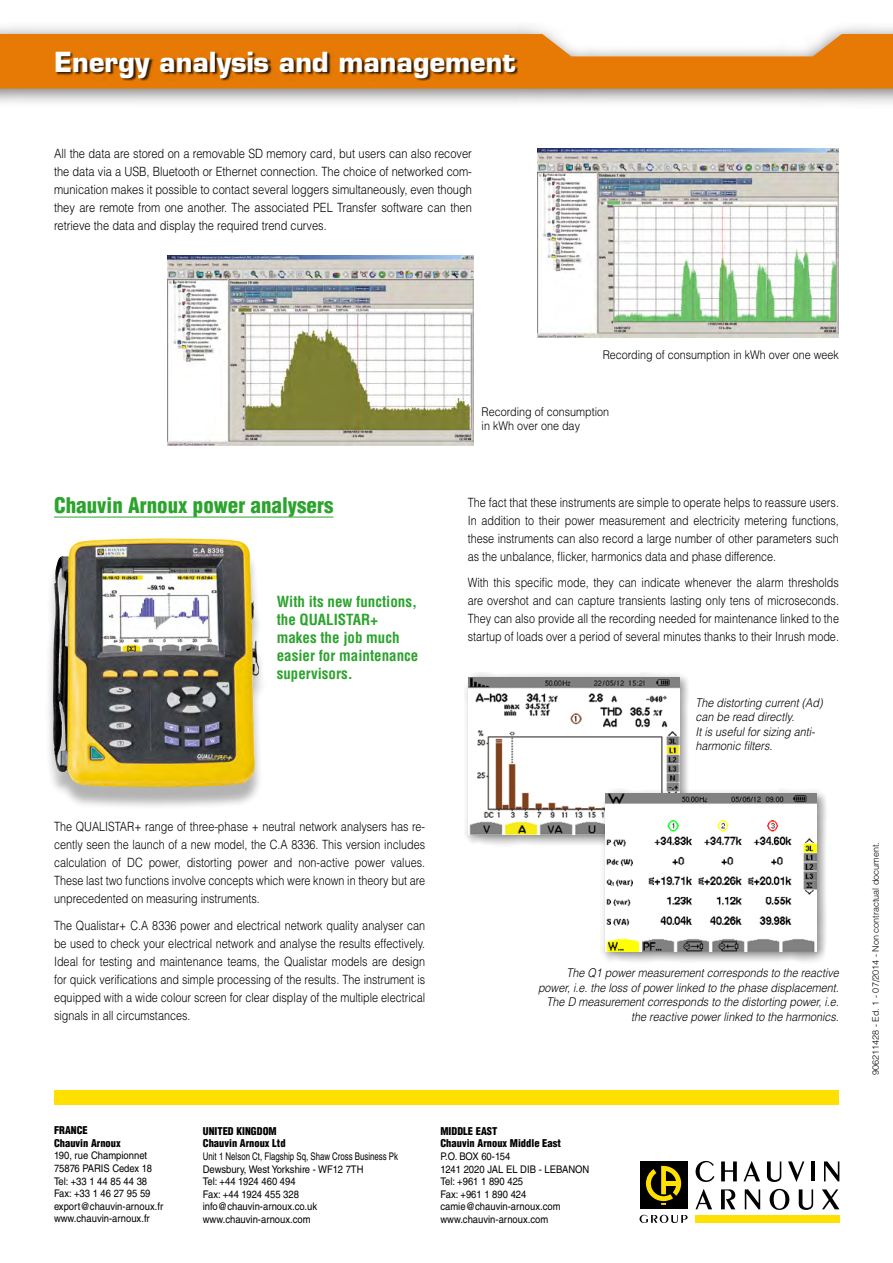
<style>
.page{position:relative;width:893px;height:1263px;background:#fff}
.page>*{position:absolute;margin:0;border:0;box-sizing:border-box;transform-origin:0 0}
.t1{font:700 27px "Eurostile LT Std";color:#fff}
.t2{font:900 condensed 21px "Helvetica LT Std";color:#2ca32d}
.t3{font:700 condensed 15px/18px "Helvetica LT Std";color:#2ca32d}
.t4{font:300 12.75px/18px "Helvetica LT Std";color:#000;text-align:justify;scale:.85 1}
.t5{font:300 12.75px/18px "Helvetica LT Std";color:#000;text-align:justify;scale:.87 1}
.t6{font:italic 300 12px/14.4px "Helvetica LT Std";color:#000;scale:.9 1}
.t7{font:300 12px/14.4px "Helvetica LT Std";color:#000;scale:.9 1}
.t8{font:10.5px/12.6px "Helvetica LT Std";color:#000;scale:.9 1}
.t9{font:10.5px/12.6px "Helvetica LT Std";color:#000;scale:.75 1}
.t10{font:900 condensed 10.5px/12.6px "Helvetica LT Std";color:#000}
.t11{font:300 9px "Helvetica LT Std";color:#000}
</style>
<div class="page">
<div style="left:695px;top:1215px;width:144px;height:8px;background:#ffe000"></div>
<div style="left:640px;top:1161px;width:47px;height:48px;background:#000"></div>
<svg style="left:646px;top:1166px;width:35px;height:39px"></svg>
<svg style="left:696px;top:1161px;width:18px;height:21px"></svg>
<svg style="left:721px;top:1161px;width:16px;height:20px"></svg>
<svg style="left:743px;top:1161px;width:17px;height:20px"></svg>
<svg style="left:767px;top:1161px;width:14px;height:21px"></svg>
<svg style="left:788px;top:1161px;width:16px;height:21px"></svg>
<hr style="left:811px;top:1161px;width:4px;height:20px;background:#000">
<svg style="left:824px;top:1161px;width:15px;height:20px"></svg>
<svg style="left:695px;top:1189px;width:17px;height:20px"></svg>
<svg style="left:721px;top:1189px;width:14px;height:20px"></svg>
<svg style="left:745px;top:1189px;width:15px;height:20px"></svg>
<svg style="left:770px;top:1189px;width:19px;height:21px"></svg>
<svg style="left:799px;top:1189px;width:14px;height:21px"></svg>
<svg style="left:822px;top:1189px;width:17px;height:20px"></svg>
<svg style="left:640px;top:1215px;width:47px;height:8px"></svg>
<div style="left:54px;top:1090px;width:785px;height:14px;background:#ffe000"></div>
<div style="left:0;top:22px;width:893px;height:86px;background:#464648;opacity:.75"></div>
<svg style="left:0;top:34px;width:893px;height:55px;background:#e88e2e"></svg>
<div style="left:57px;top:52px;width:461px;height:28px;background:#000;opacity:.75"></div>
<img style="left:168px;top:255px;width:305px;height:191px">
<img style="left:537px;top:149px;width:302px;height:188px">
<hr style="left:54px;top:517px;width:279px;height:1px;background:#2ca32d">
<div style="left:44px;top:545px;width:223px;height:265px;background:#000;opacity:.3"></div>
<img style="left:53px;top:539px;width:206px;height:248px">
<div style="left:464px;top:672px;width:226px;height:174px;background:#000;opacity:.5"></div>
<img style="left:469px;top:677px;width:210px;height:158px">
<div style="left:600px;top:788px;width:228px;height:176px;background:#000;opacity:.5"></div>
<img style="left:606px;top:794px;width:210px;height:158px">
<h1 class="t1" style="left:54px;top:45px;width:463px">Energy analysis and management</h1>
<p class="t5" style="left:54px;top:144px;width:482px">All the data are stored on a removable SD memory card, but users can also recover the data via a USB, Bluetooth or Ethernet connection. The choice of networked com&shy;munication makes it possible to contact several loggers simultaneously, even though they are remote from one another. The associated PEL Transfer software can then retrieve the data and display the required trend curves.</p>
<h2 class="t2" style="left:54px;top:492px;width:281px">Chauvin Arnoux power analysers</h2>
<p class="t3" style="left:277px;top:593px;width:143px">With its new functions, the QUALISTAR+ makes the job much easier for maintenance supervisors.</p>
<p class="t4" style="left:54px;top:818px;width:438px">The QUALISTAR+ range of three-phase + neutral network analysers has re&shy;cently seen the launch of a new model, the C.A 8336. This version includes calculation of DC power, distorting power and non-active power values.<br>These last two functions involve concepts which were known in theory but are unprecedented on measuring instruments.</p>
<p class="t4" style="left:54px;top:916px;width:438px">The Qualistar+ C.A 8336 power and electrical network quality analyser can be used to check your electrical network and analyse the results effectively.<br>Ideal for testing and maintenance teams, the Qualistar models are design for quick verifications and simple processing of the results. The instrument is equipped with a wide colour screen for clear display of the multiple electrical signals in all circumstances.</p>
<p class="t7" style="left:603px;top:348px;width:264px">Recording of consumption in kWh over one week</p>
<p class="t7" style="left:482px;top:404px;width:143px">Recording of consumption in kWh over one day</p>
<p class="t4" style="left:468px;top:493px;width:438px">The fact that these instruments are simple to operate helps to reassure users.<br>In addition to their power measurement and electricity metering functions, these instruments can also record a large number of other parameters such as the unbalance, flicker, harmonics data and phase difference.</p>
<p class="t4" style="left:468px;top:574px;width:438px">With this specific mode, they can indicate whenever the alarm thresholds are overshot and can capture transients lasting only tens of microseconds.<br>They can also provide all the recording needed for maintenance linked to the startup of loads over a period of several minutes thanks to their Inrush mode.</p>
<p class="t6" style="left:695px;top:695px;width:143px">The distorting current (Ad) can be read directly.<br>It is useful for sizing anti&shy;harmonic filters.</p>
<p class="t6" style="left:538px;top:966px;width:336px;text-align:right">The Q1 power measurement corresponds to the reactive power, i.e. the loss of power linked to the phase displacement.<br>The D measurement corresponds to the distorting power, i.e. the reactive power linked to the harmonics.</p>
<p class="t10" style="left:54px;top:1124px;width:68px">FRANCE<br>Chauvin Arnoux</p>
<p class="t8" style="left:54px;top:1149px;width:123px">190, rue Championnet<br>75876 PARIS Cedex 18<br>Tel: +33 1 44 85 44 38<br>Fax: +33 1 46 27 95 59 export@chauvin-arnoux.fr www.chauvin-arnoux.fr</p>
<p class="t10" style="left:203px;top:1124px;width:84px">UNITED KINGDOM<br>Chauvin Arnoux Ltd</p>
<p class="t9" style="left:203px;top:1150px;width:262px">Unit 1 Nelson Ct, Flagship Sq, Shaw Cross Business Pk<br>Dewsbury, West Yorkshire - WF12 7TH<br>Tel: +44 1924 460 494<br>Fax: +44 1924 455 328 info@chauvin-arnoux.co.uk www.chauvin-arnoux.com</p>
<p class="t10" style="left:440px;top:1124px;width:122px;text-indent:35px">East<br>Chauvin Arnoux Middle East</p>
<p class="t8" style="left:440px;top:1150px;width:167px">P.O. BOX 60-154<br>1241 2020 JAL EL DIB - LEBANON<br>Tel: +961 1 890 425<br>Fax: +961 1 890 424 camie@chauvin-arnoux.com www.chauvin-arnoux.com</p>
<p class="t10" style="left:440px;top:1124px;width:14px">Middle</p>
<p class="t11" style="left:870px;top:1074px;width:234px;rotate:-90deg">906211428 - Ed. 1 - 07/2014 - Non contractual document.</p>
</div>
